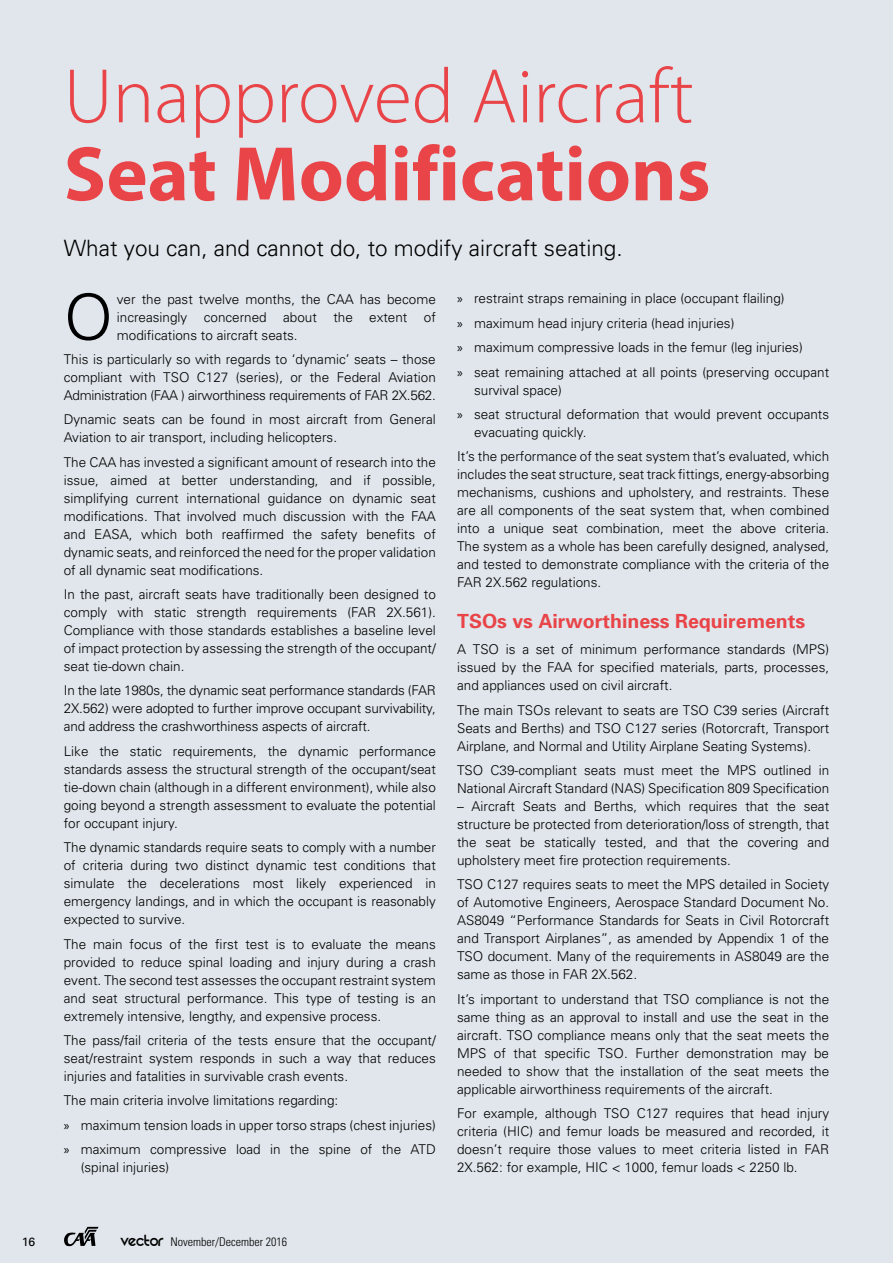
<style>
.page{position:relative;width:893px;height:1263px;background:#e0e6ec}
.page>*{position:absolute;margin:0;border:0;box-sizing:border-box;transform-origin:0 0}
.t1{font:300 78px "Myriad Pro";color:#e94448}
.t2{font:700 78px "Myriad Pro";color:#e94448}
.t3{font:300 63.3px "Univers";color:#000}
.t4{font:300 22.5px "Univers";color:#000}
.t5{font:700 19.5px "Univers";color:#e94448}
.t6{font:300 13.5px/18px "Univers";color:#000;text-align:justify}
.t7{font:300 condensed 12px "Univers";color:#000}
.t8{font:12px "Univers";color:#000}
.s1{font-family:"Myriad Pro";font-weight:400}
.s2{font-family:"REZ";font-weight:400;font-stretch:normal;font-size:18px}
</style>
<div class="page">
<svg style="left:64px;top:1227px;width:34px;height:19px"></svg>
<h1 class="t1" style="left:64px;top:53px;width:631px">Unapproved Aircraft</h1>
<h1 class="t2" style="left:64px;top:123px;width:648px">Seat Modifications</h1>
<h3 class="t4" style="left:64px;top:234px;width:560px">What you can, and cannot do, to modify aircraft seating.</h3>
<h2 class="t3" style="left:64px;top:279px;width:51px">O</h2>
<p class="t6" style="left:117px;top:289px;width:320px">ver the past twelve months, the CAA has become increasingly concerned about the extent of modifications to aircraft seats.</p>
<p class="t6" style="left:64px;top:350px;width:374px">This is particularly so with regards to ‘dynamic’ seats – those compliant with TSO C127 (series), or the Federal Aviation Administration (FAA ) airworthiness requirements of FAR 2X.562.</p>
<p class="t6" style="left:64px;top:410px;width:374px">Dynamic seats can be found in most aircraft from General<br>Aviation to air transport, including helicopters.</p>
<p class="t6" style="left:64px;top:453px;width:374px">The CAA has invested a significant amount of research into the issue, aimed at better understanding, and if possible, simplifying current international guidance on dynamic seat modifications. That involved much discussion with the FAA and EASA, which both reaffirmed the safety benefits of dynamic seats, and reinforced the need for the proper validation of all dynamic seat modifications.</p>
<p class="t6" style="left:64px;top:585px;width:374px">In the past, aircraft seats have traditionally been designed to comply with static strength requirements (FAR 2X.561).<br>Compliance with those standards establishes a baseline level of impact protection by assessing the strength of the occupant/ seat tie-down chain.</p>
<p class="t6" style="left:64px;top:681px;width:374px">In the late 1980s, the dynamic seat performance standards (FAR 2X.562) were adopted to further improve occupant survivability, and address the crashworthiness aspects of aircraft.</p>
<p class="t6" style="left:64px;top:742px;width:374px">Like the static requirements, the dynamic performance standards assess the structural strength of the occupant/seat tie-down chain (although in a different environment), while also going beyond a strength assessment to evaluate the potential for occupant injury.</p>
<p class="t6" style="left:64px;top:838px;width:374px">The dynamic standards require seats to comply with a number of criteria during two distinct dynamic test conditions that simulate the decelerations most likely experienced in emergency landings, and in which the occupant is reasonably expected to survive.</p>
<p class="t6" style="left:64px;top:934px;width:374px">The main focus of the first test is to evaluate the means provided to reduce spinal loading and injury during a crash event. The second test assesses the occupant restraint system and seat structural performance. This type of testing is an extremely intensive, lengthy, and expensive process.</p>
<p class="t6" style="left:64px;top:1031px;width:374px">The pass/fail criteria of the tests ensure that the occupant/ seat/restraint system responds in such a way that reduces injuries and fatalities in survivable crash events.</p>
<p class="t6" style="left:64px;top:1088px;width:374px;line-height:24.5px;text-align:left">The main criteria involve limitations regarding:<br><span class="s1">»</span> maximum tension loads in upper torso straps (chest injuries) <span class="s1">»</span> maximum compressive load in the spine of the ATD</p>
<p class="t6" style="left:81px;top:1158px;width:90px">(spinal injuries)</p>
<p class="t6" style="left:457px;top:286px;width:374px;line-height:24.5px;text-align:left"><span class="s1">»</span> restraint straps remaining in place (occupant flailing)<br><span class="s1">»</span> maximum head injury criteria (head injuries)<br><span class="s1">»</span> maximum compressive loads in the femur (leg injuries)<br><span class="s1">»</span> seat remaining attached at all points (preserving occupant</p>
<p class="t6" style="left:457px;top:377px;width:374px;line-height:24.5px;text-indent:17px">survival space)<br><span class="s1">»</span> seat structural deformation that would prevent occupants</p>
<p class="t6" style="left:457px;top:420px;width:374px;line-height:24.5px;text-indent:17px">evacuating quickly.<br>It’s the performance of the seat system that’s evaluated, which</p>
<p class="t6" style="left:457px;top:465px;width:374px">includes the seat structure, seat track fittings, energy-absorbing mechanisms, cushions and upholstery, and restraints. These are all components of the seat system that, when combined into a unique seat combination, meet the above criteria.<br>The system as a whole has been carefully designed, analysed, and tested to demonstrate compliance with the criteria of the FAR 2X.562 regulations.</p>
<h3 class="t5" style="left:457px;top:608px;width:350px">TSOs vs Airworthiness Requirements</h3>
<p class="t6" style="left:457px;top:640px;width:374px">A TSO is a set of minimum performance standards (MPS) issued by the FAA for specified materials, parts, processes, and appliances used on civil aircraft.</p>
<p class="t6" style="left:457px;top:700px;width:374px">The main TSOs relevant to seats are TSO C39 series (Aircraft Seats and Berths) and TSO C127 series (Rotorcraft, Transport Airplane, and Normal and Utility Airplane Seating Systems).</p>
<p class="t6" style="left:457px;top:761px;width:374px">TSO C39-compliant seats must meet the MPS outlined in<br>National Aircraft Standard (NAS) Specification 809 Specification</p>
<p class="t6" style="left:457px;top:797px;width:374px">– Aircraft Seats and Berths, which requires that the seat structure be protected from deterioration/loss of strength, that the seat be statically tested, and that the covering and upholstery meet fire protection requirements.</p>
<p class="t6" style="left:457px;top:875px;width:374px">TSO C127 requires seats to meet the MPS detailed in Society of Automotive Engineers, Aerospace Standard Document No.<br>AS8049 “Performance Standards for Seats in Civil Rotorcraft and Transport Airplanes”, as amended by Appendix 1 of the TSO document. Many of the requirements in AS8049 are the same as those in FAR 2X.562.</p>
<p class="t6" style="left:457px;top:989px;width:374px">It’s important to understand that TSO compliance is not the same thing as an approval to install and use the seat in the aircraft. TSO compliance means only that the seat meets the MPS of that specific TSO. Further demonstration may be needed to show that the installation of the seat meets the applicable airworthiness requirements of the aircraft.</p>
<p class="t6" style="left:457px;top:1104px;width:374px">For example, although TSO C127 requires that head injury criteria (HIC) and femur loads be measured and recorded, it doesn’t require those values to meet criteria listed in FAR 2X.562: for example, HIC &lt; 1000, femur loads &lt; 2250 lb.</p>
<p class="t8" style="left:22px;top:1234px;width:15px">16</p>
<p class="t7" style="left:121px;top:1234px;width:168px"><span class="s2">vector</span> November/December 2016</p>
</div>
